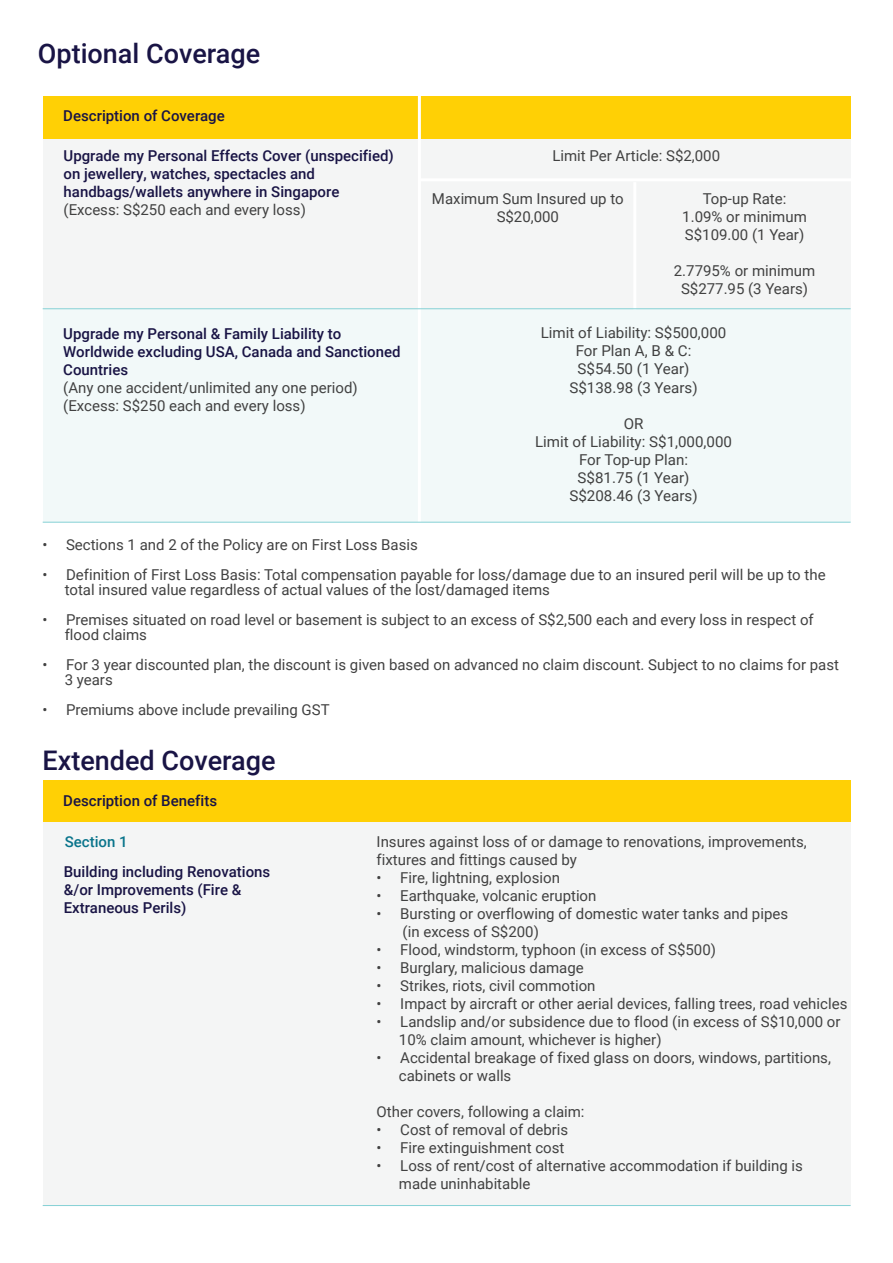
<style>
.page{position:relative;width:893px;height:1263px;background:#fff}
.page>*{position:absolute;margin:0;border:0;box-sizing:border-box;transform-origin:0 0}
.t1{font:500 27px "Roboto";color:#191445}
.t2{font:15px/18px "Roboto";color:#414141}
.t3{font:500 15px/18px "Roboto";color:#191445}
.t4{font:500 15px "Roboto";color:#09748b}
</style>
<div class="page">
<div style="left:43px;top:309px;width:808px;height:213px;background:#f2f9f9"></div>
<div style="left:43px;top:138px;width:808px;height:170px;background:#f4f5f5"></div>
<div style="left:43px;top:96px;width:808px;height:42px;background:#ffd005"></div>
<div style="left:43px;top:780px;width:808px;height:42px;background:#ffd005"></div>
<div style="left:43px;top:822px;width:808px;height:383px;background:#f4f5f5"></div>
<hr style="left:418px;top:87px;width:3px;height:447px;background:#fff">
<hr style="left:633px;top:182px;width:3px;height:128px;background:#fff">
<hr style="left:419px;top:178px;width:438px;height:3px;background:#fff">
<hr style="left:43px;top:1205px;width:808px;height:1px;background:#84d0d5">
<hr style="left:43px;top:308px;width:808px;height:1px;background:#84d0d5">
<hr style="left:43px;top:522px;width:808px;height:1px;background:#84d0d5">
<h1 class="t1" style="left:38px;top:35px;width:224px">Optional Coverage</h1>
<p class="t3" style="left:63px;top:106px;width:163px">Description of Coverage</p>
<p class="t3" style="left:64px;top:146px;width:332px">Upgrade my Personal Effects Cover (unspecified) on jewellery, watches, spectacles and handbags/wallets anywhere in Singapore</p>
<p class="t2" style="left:64px;top:200px;width:244px">(Excess: S$250 each and every loss)</p>
<p class="t3" style="left:63px;top:324px;width:339px">Upgrade my Personal &amp; Family Liability to<br>Worldwide excluding USA, Canada and Sanctioned<br>Countries</p>
<p class="t2" style="left:63px;top:378px;width:296px">(Any one accident/unlimited any one period) (Excess: S$250 each and every loss)</p>
<p class="t2" style="left:552px;top:146px;width:169px">Limit Per Article: S$2,000</p>
<p class="t2" style="left:432px;top:189px;width:193px;text-align:center">Maximum Sum Insured up to<br>S$20,000</p>
<p class="t2" style="left:682px;top:189px;width:126px;text-align:center">Top-up Rate:<br>1.09% or minimum<br>S$109.00 (1 Year)</p>
<p class="t2" style="left:674px;top:261px;width:143px;text-align:center">2.7795% or minimum<br>S$277.95 (3 Years)</p>
<p class="t2" style="left:541px;top:324px;width:187px;text-align:center">Limit of Liability: S$500,000<br>For Plan A, B &amp; C:<br>S$54.50 (1 Year)<br>S$138.98 (3 Years)</p>
<p class="t2" style="left:535px;top:414px;width:199px;text-align:center">OR<br>Limit of Liability: S$1,000,000<br>For Top-up Plan:<br>S$81.75 (1 Year)<br>S$208.46 (3 Years)</p>
<p class="t2" style="left:42px;top:535px;width:377px">• Sections 1 and 2 of the Policy are on First Loss Basis</p>
<p class="t2" style="left:65px;top:567px;width:762px;line-height:15px;text-indent:-22px">• Definition of First Loss Basis: Total compensation payable for loss/damage due to an insured peril will be up to the total insured value regardless of actual values of the lost/damaged items</p>
<p class="t2" style="left:65px;top:612px;width:750px;line-height:15px;text-indent:-22px">• Premises situated on road level or basement is subject to an excess of S$2,500 each and every loss in respect of flood claims</p>
<p class="t2" style="left:65px;top:657px;width:776px;line-height:15px;text-indent:-22px">• For 3 year discounted plan, the discount is given based on advanced no claim discount. Subject to no claims for past<br>3 years</p>
<p class="t2" style="left:42px;top:700px;width:289px">• Premiums above include prevailing GST</p>
<h1 class="t1" style="left:43px;top:741px;width:235px">Extended Coverage</h1>
<p class="t3" style="left:63px;top:791px;width:155px">Description of Benefits</p>
<p class="t4" style="left:65px;top:831px;width:64px">Section 1</p>
<p class="t3" style="left:64px;top:862px;width:208px">Building including Renovations &amp;/or Improvements (Fire &amp;<br>Extraneous Perils)</p>
<p class="t2" style="left:377px;top:832px;width:432px">Insures against loss of or damage to renovations, improvements, fixtures and fittings caused by</p>
<p class="t2" style="left:377px;top:868px;width:185px">• Fire, lightning, explosion</p>
<p class="t2" style="left:377px;top:886px;width:221px">• Earthquake, volcanic eruption</p>
<p class="t2" style="left:403px;top:904px;width:387px;text-indent:-26px">• Bursting or overflowing of domestic water tanks and pipes (in excess of S$200)</p>
<p class="t2" style="left:377px;top:940px;width:341px">• Flood, windstorm, typhoon (in excess of S$500)</p>
<p class="t2" style="left:377px;top:958px;width:209px">• Burglary, malicious damage</p>
<p class="t2" style="left:377px;top:976px;width:220px">• Strikes, riots, civil commotion</p>
<p class="t2" style="left:377px;top:994px;width:472px">• Impact by aircraft or other aerial devices, falling trees, road vehicles</p>
<p class="t2" style="left:399px;top:1012px;width:443px;text-indent:-22px">• Landslip and/or subsidence due to flood (in excess of S$10,000 or<br>10% claim amount, whichever is higher)</p>
<p class="t2" style="left:399px;top:1048px;width:434px;text-indent:-22px">• Accidental breakage of fixed glass on doors, windows, partitions, cabinets or walls</p>
<p class="t2" style="left:377px;top:1102px;width:209px">Other covers, following a claim:</p>
<p class="t2" style="left:377px;top:1120px;width:193px">• Cost of removal of debris</p>
<p class="t2" style="left:377px;top:1138px;width:189px">• Fire extinguishment cost</p>
<p class="t2" style="left:399px;top:1156px;width:405px;text-indent:-22px">• Loss of rent/cost of alternative accommodation if building is made uninhabitable</p>
</div>
